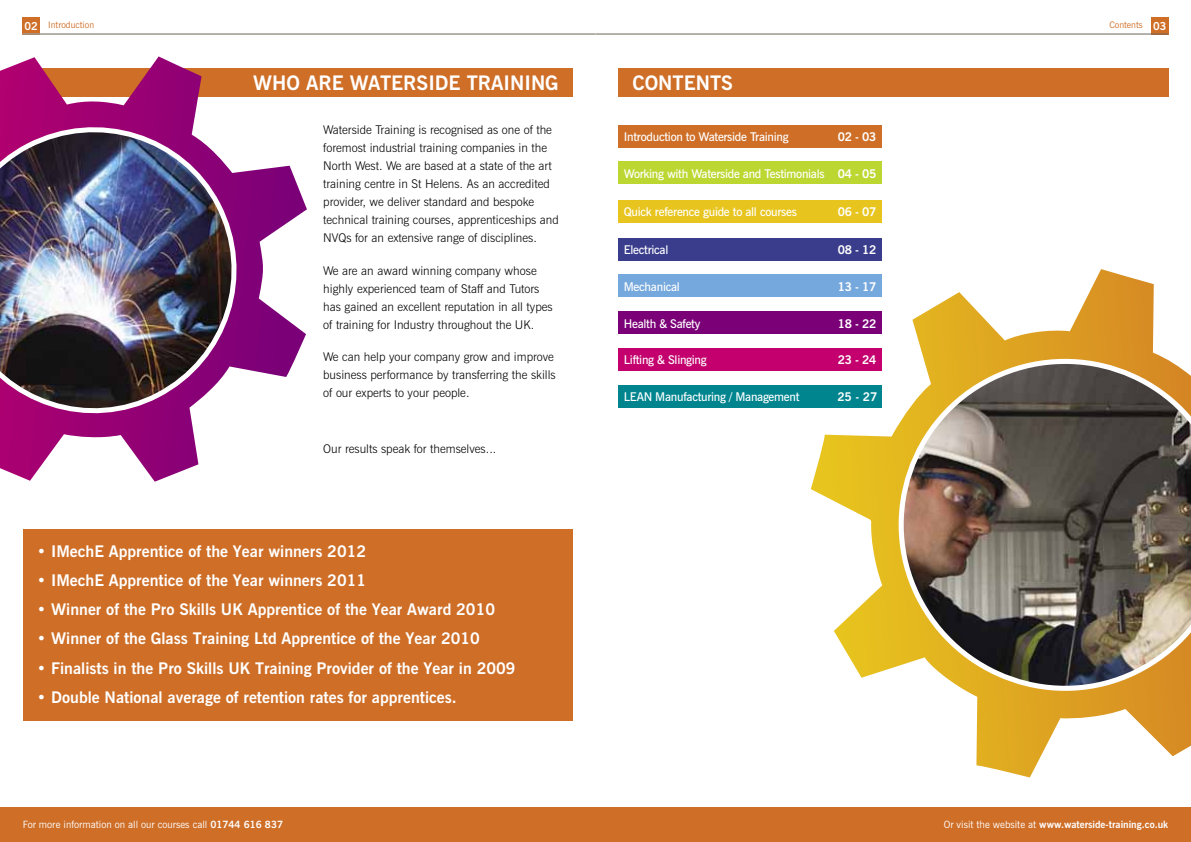
<style>
.page{position:relative;width:1191px;height:842px;background:#fff}
.page>*{position:absolute;margin:0;border:0;box-sizing:border-box;transform-origin:0 0}
.t1{font:700 20px "News Gothic BT";color:#fff}
.t2{font:700 16px "News Gothic BT";color:#fff}
.t3{font:300 12px/18px "News Gothic BT";color:#000}
.t4{font:600 12px "News Gothic BT";letter-spacing:-.025em;color:#fff}
.t5{font:700 12px "News Gothic BT";letter-spacing:-.025em;color:#fff}
.t6{font:700 11px "News Gothic BT";color:#fff}
.t7{font:10px "News Gothic BT";color:#fff}
.t8{font:700 10px "News Gothic BT";color:#fff}
.t9{font:9px "News Gothic BT";color:#ce6e27}
.s1{font-weight:700}
.s2{font-weight:400}
</style>
<div class="page">
<svg style="left:811px;top:269px;width:380px;height:508px"></svg>
<div style="left:23px;top:530px;width:549px;height:191px;background:#ce6e27"></div>
<div style="left:23px;top:68px;width:550px;height:28px;background:#ce6e27"></div>
<div style="left:1151px;top:17px;width:17px;height:17px;background:#ce6e27"></div>
<hr style="left:595px;top:34px;width:573px;height:1px;background:#6f6556">
<div style="left:23px;top:17px;width:17px;height:17px;background:#ce6e27"></div>
<div style="left:618px;top:125px;width:264px;height:22px;background:#ce6e27"></div>
<div style="left:618px;top:200px;width:264px;height:22px;background:#e8c51e"></div>
<div style="left:618px;top:238px;width:264px;height:22px;background:#3a3d8c"></div>
<div style="left:618px;top:275px;width:264px;height:22px;background:#75a8dc"></div>
<div style="left:618px;top:311px;width:264px;height:23px;background:#7b0078"></div>
<div style="left:618px;top:348px;width:264px;height:23px;background:#c3006d"></div>
<div style="left:618px;top:68px;width:550px;height:28px;background:#ce6e27"></div>
<svg style="left:0;top:56px;width:307px;height:426px"></svg>
<div style="left:0;top:808px;width:1191px;height:34px;background:#ce6e27"></div>
<div style="left:618px;top:385px;width:264px;height:23px;background:#00858f"></div>
<div style="left:618px;top:162px;width:264px;height:22px;background:#bdd732"></div>
<hr style="left:23px;top:34px;width:572px;height:1px;background:#6f6556">
<img style="left:0;top:110px;width:254px;height:320px">
<img style="left:878px;top:338px;width:313px;height:373px">
<p class="t9" style="left:48px;top:19px;width:47px">Introduction</p>
<p class="t9" style="left:1109px;top:19px;width:35px">Contents</p>
<p class="t6" style="left:25px;top:19px;width:15px">02</p>
<p class="t6" style="left:1153px;top:19px;width:15px">03</p>
<h1 class="t1" style="left:253px;top:71px;width:307px">WHO ARE WATERSIDE TRAINING</h1>
<p class="t3" style="left:323px;top:121px;width:237px">Waterside Training is recognised as one of the foremost industrial training companies in the North West. We are based at a state of the art training centre in St Helens. As an accredited provider, we deliver standard and bespoke technical training courses, apprenticeships and NVQs for an extensive range of disciplines.</p>
<p class="t3" style="left:323px;top:261px;width:231px">We are an award winning company whose highly experienced team of Staff and Tutors has gained an excellent reputation in all types of training for Industry throughout the UK.</p>
<p class="t3" style="left:323px;top:347px;width:234px">We can help your company grow and improve business performance by transferring the skills of our experts to your people.</p>
<p class="t3" style="left:323px;top:440px;width:175px">Our results speak for themselves...</p>
<h2 class="t2" style="left:37px;top:541px;width:331px">• IMechE Apprentice of the Year winners 2012</h2>
<h2 class="t2" style="left:37px;top:571px;width:331px">• IMechE Apprentice of the Year winners 2011</h2>
<h2 class="t2" style="left:37px;top:600px;width:460px">• Winner of the Pro Skills UK Apprentice of the Year Award 2010</h2>
<h2 class="t2" style="left:37px;top:629px;width:444px">• Winner of the Glass Training Ltd Apprentice of the Year 2010</h2>
<h2 class="t2" style="left:37px;top:658px;width:480px">• Finalists in the Pro Skills UK Training Provider of the Year in 2009</h2>
<h2 class="t2" style="left:37px;top:687px;width:421px">• Double National average of retention rates for apprentices.</h2>
<h1 class="t1" style="left:632px;top:71px;width:102px">CONTENTS</h1>
<p class="t4" style="left:624px;top:129px;width:166px">Introduction to Waterside Training</p>
<p class="t5" style="left:837px;top:129px;width:40px">02 - 03</p>
<p class="t4" style="left:624px;top:166px;width:254px">Working with Waterside and Testimonials <span class="s1">04 - 05</span></p>
<p class="t4" style="left:624px;top:204px;width:174px">Quick reference guide to all courses</p>
<p class="t5" style="left:837px;top:204px;width:40px">06 - 07</p>
<p class="t4" style="left:624px;top:242px;width:46px">Electrical</p>
<p class="t5" style="left:837px;top:242px;width:40px">08 - 12</p>
<p class="t4" style="left:624px;top:279px;width:58px">Mechanical</p>
<p class="t5" style="left:837px;top:279px;width:40px">13 - 17</p>
<p class="t4" style="left:624px;top:316px;width:78px">Health &amp; Safety</p>
<p class="t5" style="left:837px;top:316px;width:40px">18 - 22</p>
<p class="t4" style="left:624px;top:353px;width:84px">Lifting &amp; Slinging</p>
<p class="t5" style="left:837px;top:353px;width:40px">23 - 24</p>
<p class="t4" style="left:624px;top:390px;width:177px">LEAN Manufacturing / Management</p>
<p class="t5" style="left:837px;top:390px;width:42px">25 - 27</p>
<p class="t7" style="left:23px;top:818px;width:262px">For more information on all our courses call <span class="s1">01744 616 837</span></p>
<p class="t8" style="left:943px;top:818px;width:226px"><span class="s2">Or visit the website at</span> www.waterside-training.co.uk</p>
</div>
